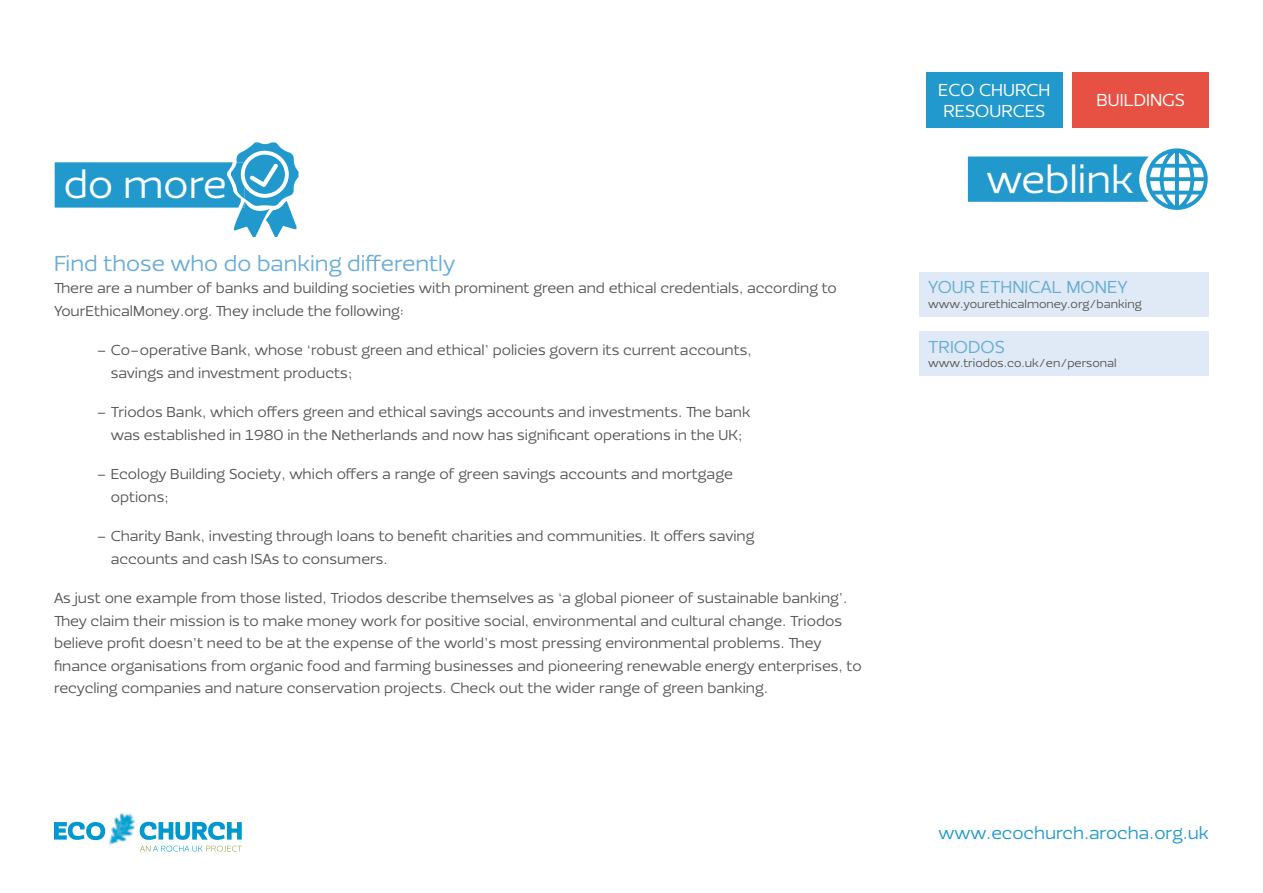
<style>
.page{position:relative;width:1263px;height:893px;background:#fff}
.page>*{position:absolute;margin:0;border:0;box-sizing:border-box;transform-origin:0 0}
.t1{font:40.35px "Ezzo";color:#fff}
.t2{font:22.5px "Ezzo";color:#68acd7}
.t3{font:18px/21.6px "Ezzo";color:#fff}
.t4{font:18px "Ezzo";color:#29c}
.t5{font:18px "Ezzo";color:#68acd7}
.t6{font:15px/22.5px "Ezzo";color:#575756}
.t7{font:12px "Ezzo";color:#575756}
</style>
<div class="page">
<div style="left:926px;top:72px;width:136px;height:56px;background:#29c"></div>
<div style="left:1073px;top:72px;width:136px;height:56px;background:#e65143"></div>
<img style="left:94px;top:813px;width:53px;height:33px">
<svg style="left:54px;top:821px;width:51px;height:19px"></svg>
<svg style="left:140px;top:821px;width:102px;height:19px"></svg>
<svg style="left:140px;top:846px;width:102px;height:6px"></svg>
<svg style="left:55px;top:142px;width:243px;height:95px"></svg>
<div style="left:919px;top:272px;width:290px;height:44px;background:#dfeaf6"></div>
<div style="left:919px;top:332px;width:290px;height:44px;background:#dfeaf6"></div>
<svg style="left:968px;top:148px;width:240px;height:62px"></svg>
<h1 class="t1" style="left:64px;top:159px;width:165px">do more</h1>
<h2 class="t2" style="left:54px;top:249px;width:403px">Find those who do banking differently</h2>
<p class="t6" style="left:54px;top:277px;width:784px">There are a number of banks and building societies with prominent green and ethical credentials, according to<br>YourEthicalMoney.org. They include the following:</p>
<p class="t6" style="left:111px;top:339px;width:643px;text-indent:-14px">– Co-operative Bank, whose ‘robust green and ethical’ policies govern its current accounts, savings and investment products;</p>
<p class="t6" style="left:97px;top:401px;width:655px;text-align:center">– Triodos Bank, which offers green and ethical savings accounts and investments. The bank was established in 1980 in the Netherlands and now has significant operations in the UK;</p>
<p class="t6" style="left:111px;top:463px;width:624px;text-indent:-14px">– Ecology Building Society, which offers a range of green savings accounts and mortgage options;</p>
<p class="t6" style="left:111px;top:525px;width:645px;text-indent:-14px">– Charity Bank, investing through loans to benefit charities and communities. It offers saving accounts and cash ISAs to consumers.</p>
<p class="t6" style="left:54px;top:587px;width:809px">As just one example from those listed, Triodos describe themselves as ‘a global pioneer of sustainable banking’.<br>They claim their mission is to make money work for positive social, environmental and cultural change. Triodos believe profit doesn’t need to be at the expense of the world’s most pressing environmental problems. They finance organisations from organic food and farming businesses and pioneering renewable energy enterprises, to recycling companies and nature conservation projects. Check out the wider range of green banking.</p>
<p class="t3" style="left:938px;top:79px;width:114px">ECO CHURCH<br>RESOURCES</p>
<p class="t3" style="left:1096px;top:89px;width:90px">BUILDINGS</p>
<h1 class="t1" style="left:986px;top:153px;width:149px">weblink</h1>
<p class="t5" style="left:928px;top:276px;width:201px">YOUR ETHNICAL MONEY</p>
<p class="t7" style="left:928px;top:296px;width:215px">www.yourethicalmoney.org/banking</p>
<p class="t5" style="left:928px;top:335px;width:78px">TRIODOS</p>
<p class="t7" style="left:928px;top:356px;width:190px">www.triodos.co.uk/en/personal</p>
<p class="t4" style="left:938px;top:821px;width:272px">www.ecochurch.arocha.org.uk</p>
</div>
